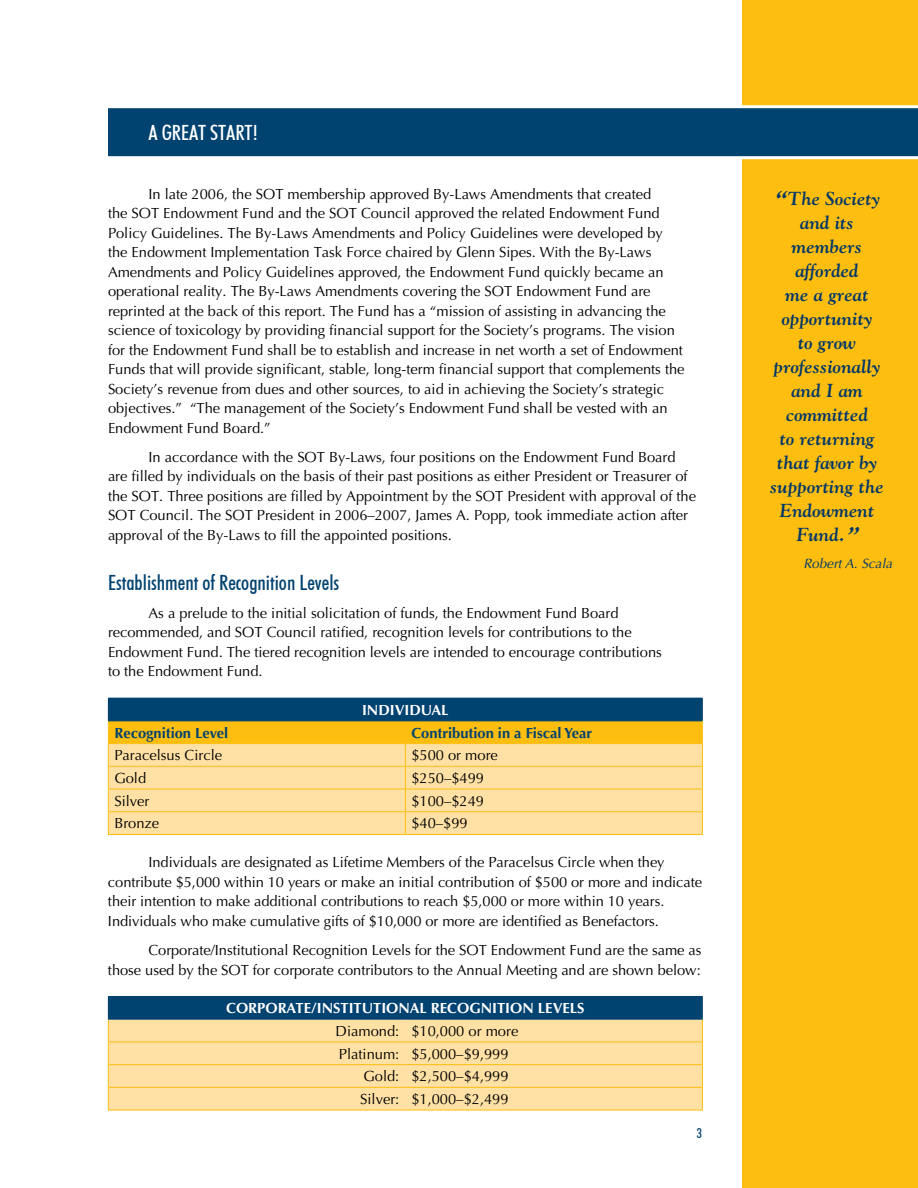
<style>
.page{position:relative;width:918px;height:1188px;background:#fff}
.page>*{position:absolute;margin:0;border:0;box-sizing:border-box;transform-origin:0 0}
.t1{font:500 condensed 21px "Futura BT";color:#004270}
.t2{font:500 condensed 21px "Futura BT";color:#fff}
.t3{font:italic 700 18.75px/24px "Goudy";letter-spacing:.005em;color:#003768;text-align:center}
.t4{font:14.7px/19.5px "Optima";color:#000}
.t5{font:700 14.7px "Optima";color:#fff}
.t6{font:700 14.7px "Optima";color:#004270}
.t7{font:italic 13.5px "Optima";color:#003768}
.t8{font:500 condensed 13.5px "Futura BT";color:#004270}
.s1{font-size:24px}
</style>
<div class="page">
<div style="left:742px;top:0;width:176px;height:1188px;background:#febe10"></div>
<svg style="left:108px;top:105px;width:810px;height:54px;background:#1c567f"></svg>
<hr style="left:108px;top:698px;width:297px;height:1px;background:#004270">
<hr style="left:405px;top:698px;width:298px;height:1px;background:#004270">
<svg style="left:108px;top:699px;width:595px;height:135px;background:#d4bf7f"></svg>
<hr style="left:108px;top:834px;width:297px;height:1px;background:#febe10">
<hr style="left:405px;top:834px;width:298px;height:1px;background:#febe10">
<div style="left:108px;top:996px;width:594px;height:23px;background:#004270"></div>
<div style="left:109px;top:1020px;width:593px;height:90px;background:#ffe1a5"></div>
<hr style="left:108px;top:1042px;width:297px;height:1px;background:#febe10">
<hr style="left:405px;top:1042px;width:298px;height:1px;background:#febe10">
<hr style="left:108px;top:1064px;width:297px;height:1px;background:#febe10">
<hr style="left:405px;top:1064px;width:298px;height:1px;background:#febe10">
<hr style="left:108px;top:1087px;width:297px;height:1px;background:#febe10">
<hr style="left:405px;top:1087px;width:298px;height:1px;background:#febe10">
<hr style="left:108px;top:1110px;width:297px;height:1px;background:#febe10">
<hr style="left:405px;top:1110px;width:298px;height:1px;background:#febe10">
<svg style="left:108px;top:1020px;width:1px;height:90px"></svg>
<hr style="left:405px;top:996px;width:298px;height:1px;background:#004270">
<svg style="left:702px;top:997px;width:1px;height:113px"></svg>
<hr style="left:108px;top:1019px;width:297px;height:1px;background:#004270">
<hr style="left:405px;top:1019px;width:298px;height:1px;background:#004270">
<h1 class="t2" style="left:148px;top:120px;width:23px">A great</h1>
<h1 class="t2" style="left:210px;top:120px;width:10px">start</h1>
<h1 class="t2" style="left:252px;top:120px;width:7px">!</h1>
<p class="t4" style="left:108px;top:184px;width:578px;text-indent:40px">In late 2006, the SOT membership approved By-Laws Amendments that created<br>the SOT Endowment Fund and the SOT Council approved the related Endowment Fund Policy Guidelines. The By-Laws Amendments and Policy Guidelines were developed by the Endowment Implementation Task Force chaired by Glenn Sipes. With the By-Laws Amendments and Policy Guidelines approved, the Endowment Fund quickly became an operational reality. The By-Laws Amendments covering the SOT Endowment Fund are reprinted at the back of this report. The Fund has a “mission of assisting in advancing the science of toxicology by providing financial support for the Society’s programs. The vision for the Endowment Fund shall be to establish and increase in net worth a set of Endowment Funds that will provide significant, stable, long-term financial support that complements the Society’s revenue from dues and other sources, to aid in achieving the Society’s strategic objectives.” “The management of the Society’s Endowment Fund shall be vested with an Endowment Fund Board.”</p>
<p class="t4" style="left:108px;top:447px;width:590px;text-indent:40px">In accordance with the SOT By-Laws, four positions on the Endowment Fund Board are filled by individuals on the basis of their past positions as either President or Treasurer of the SOT. Three positions are filled by Appointment by the SOT President with approval of the SOT Council. The SOT President in 2006–2007, James A. Popp, took immediate action after approval of the By-Laws to fill the appointed positions.</p>
<h1 class="t1" style="left:108px;top:569px;width:233px">Establishment of Recognition Levels</h1>
<p class="t4" style="left:108px;top:603px;width:555px;text-indent:40px">As a prelude to the initial solicitation of funds, the Endowment Fund Board recommended, and SOT Council ratified, recognition levels for contributions to the Endowment Fund. The tiered recognition levels are intended to encourage contributions to the Endowment Fund.</p>
<p class="t5" style="left:362px;top:701px;width:15px">INDI</p>
<p class="t5" style="left:395px;top:701px;width:47px">VID UAL</p>
<p class="t6" style="left:114px;top:724px;width:115px">RECOGNITION LEVEL</p>
<p class="t6" style="left:411px;top:724px;width:182px">CONTRIBUTION IN A FISCAL YEAR</p>
<p class="t4" style="left:114px;top:746px;width:109px">Paracelsus Circle</p>
<p class="t4" style="left:411px;top:746px;width:88px">$500 or more</p>
<p class="t4" style="left:114px;top:768px;width:33px">Gold</p>
<p class="t4" style="left:411px;top:768px;width:74px">$250–$499</p>
<p class="t4" style="left:114px;top:791px;width:37px">Silver</p>
<p class="t4" style="left:411px;top:791px;width:74px">$100–$249</p>
<p class="t4" style="left:114px;top:814px;width:46px">Bronze</p>
<p class="t4" style="left:411px;top:814px;width:58px">$40–$99</p>
<p class="t4" style="left:108px;top:853px;width:596px;text-indent:40px">Individuals are designated as Lifetime Members of the Paracelsus Circle when they contribute $5,000 within 10 years or make an initial contribution of $500 or more and indicate their intention to make additional contributions to reach $5,000 or more within 10 years.<br>Individuals who make cumulative gifts of $10,000 or more are identified as Benefactors.</p>
<p class="t4" style="left:108px;top:940px;width:595px;text-align:right">Corporate/Institutional Recognition Levels for the SOT Endowment Fund are the same as<br>those used by the SOT for corporate contributors to the Annual Meeting and are shown below:</p>
<p class="t5" style="left:226px;top:1000px;width:21px">CORPORA</p>
<p class="t5" style="left:296px;top:1000px;width:96px">TE/INSTITUTIONAL</p>
<p class="t5" style="left:431px;top:1000px;width:20px">RECOGNI</p>
<p class="t5" style="left:497px;top:1000px;width:18px">TION</p>
<p class="t5" style="left:538px;top:1000px;width:33px">LEVELS</p>
<p class="t4" style="left:336px;top:1021px;width:184px">Diamond: $10,000 or more</p>
<p class="t4" style="left:339px;top:1044px;width:171px">Platinum: $5,000–$9,999</p>
<p class="t4" style="left:363px;top:1067px;width:147px">Gold: $2,500–$4,999</p>
<p class="t4" style="left:360px;top:1090px;width:150px">Silver: $1,000–$2,499</p>
<p class="t8" style="left:697px;top:1125px;width:7px">3</p>
<p class="t3" style="left:770px;top:186px;width:115px"><span class="s1">“</span>The Society and its members afforded<br>me a great opportunity<br>to grow professionally and I am committed<br>to returning that favor by supporting the<br>Endowment<br>Fund.<span class="s1">”</span></p>
<p class="t7" style="left:803px;top:555px;width:90px">Robert A. Scala</p>
</div>
